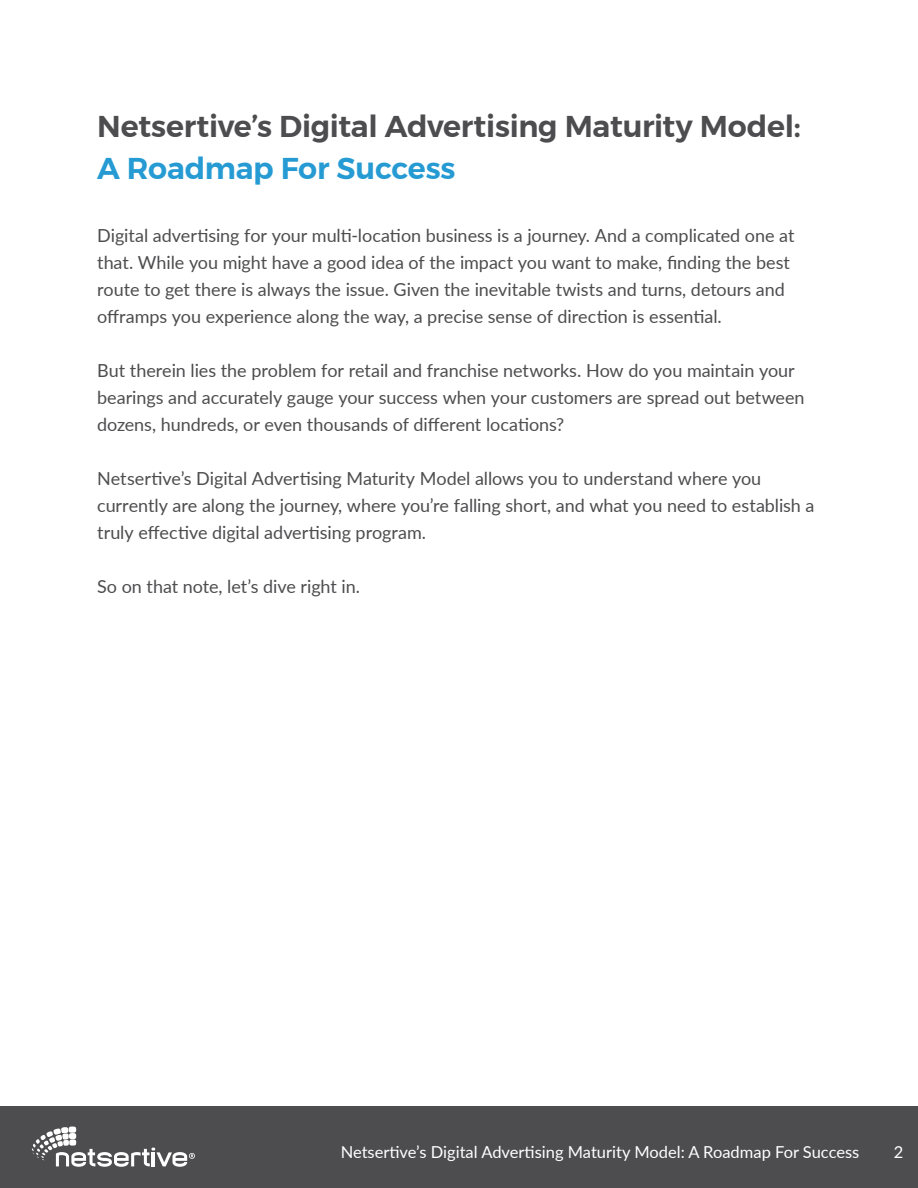
<style>
.page{position:relative;width:918px;height:1188px;background:#fff}
.page>*{position:absolute;margin:0;border:0;box-sizing:border-box;transform-origin:0 0}
.t1{font:600 30px "Montserrat";letter-spacing:-.01em;color:#4d4d4f}
.t2{font:600 30px "Montserrat";letter-spacing:-.01em;color:#269bd3}
.t3{font:18px/27px "Lato";letter-spacing:-.005em;color:#4d4d4f}
.t4{font:16.5px "Lato";color:#fff}
</style>
<div class="page">
<div style="left:0;top:1107px;width:918px;height:81px;background:#4d4d4f"></div>
<svg style="left:32px;top:1127px;width:163px;height:40px"></svg>
<h1 class="t1" style="left:97px;top:103px;width:705px">Netsertive’s Digital Advertising Maturity Model:</h1>
<h1 class="t2" style="left:97px;top:145px;width:360px">A Roadmap For Success</h1>
<p class="t3" style="left:97px;top:221px;width:699px">Digital advertising for your multi-location business is a journey. And a complicated one at that. While you might have a good idea of the impact you want to make, finding the best route to get there is always the issue. Given the inevitable twists and turns, detours and offramps you experience along the way, a precise sense of direction is essential.</p>
<p class="t3" style="left:97px;top:356px;width:709px">But therein lies the problem for retail and franchise networks. How do you maintain your bearings and accurately gauge your success when your customers are spread out between dozens, hundreds, or even thousands of different locations?</p>
<p class="t3" style="left:97px;top:464px;width:719px">Netsertive’s Digital Advertising Maturity Model allows you to understand where you currently are along the journey, where you’re falling short, and what you need to establish a truly effective digital advertising program.</p>
<p class="t3" style="left:97px;top:572px;width:264px">So on that note, let’s dive right in.</p>
<p class="t4" style="left:341px;top:1141px;width:520px">Netsertive’s Digital Advertising Maturity Model: A Roadmap For Success</p>
<p class="t4" style="left:894px;top:1141px;width:11px">2</p>
</div>
